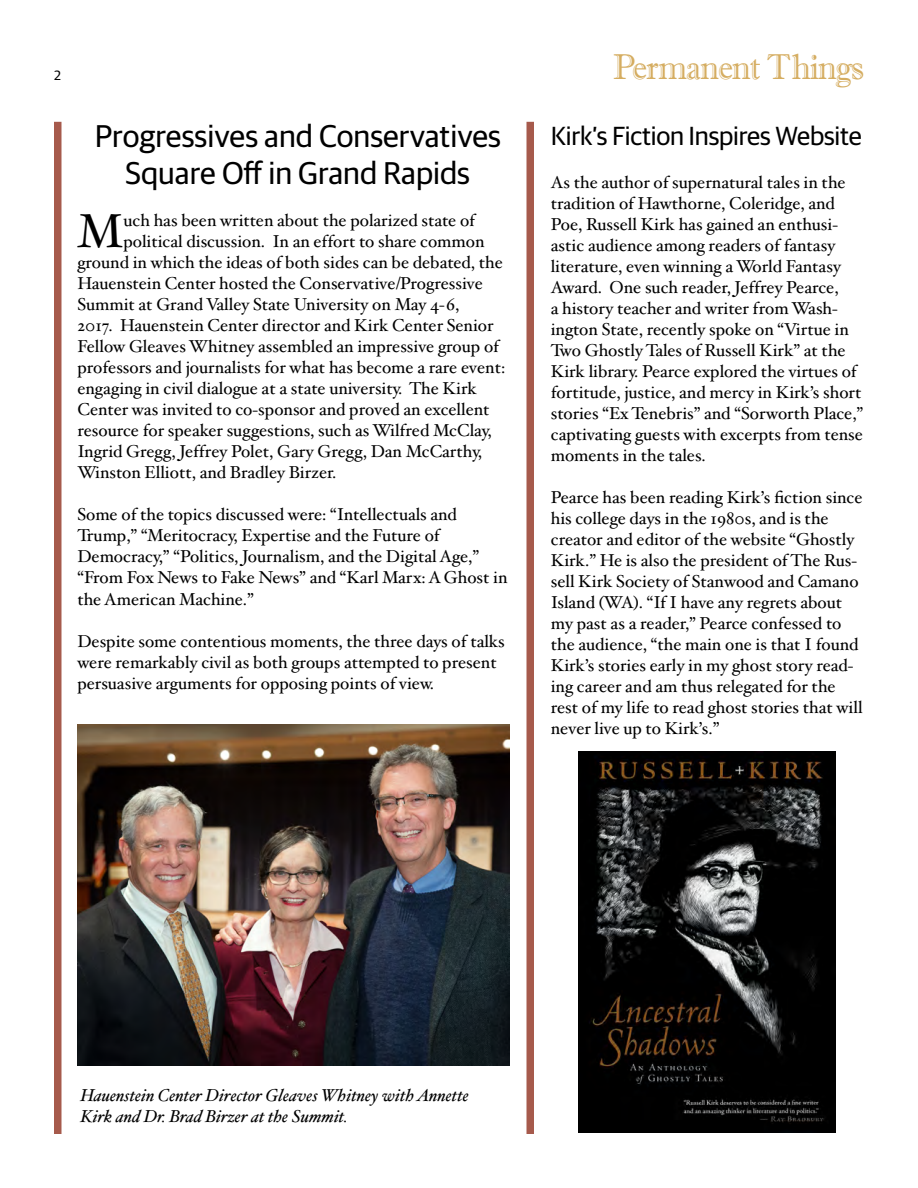
<style>
.page{position:relative;width:918px;height:1188px;background:#fff}
.page>*{position:absolute;margin:0;border:0;box-sizing:border-box;transform-origin:0 0}
.t1{font:47.7px "Hoefler Text";color:#000}
.t2{font:36px "Imprint MT Shadow";letter-spacing:-.03em;color:#d5ad61;scale:.92 1}
.t3{font:31.5px/37.8px "Guardian Sans";color:#000;text-align:center}
.t4{font:26.25px "Guardian Sans";letter-spacing:-.01em;color:#000}
.t5{font:17.25px/21px "Hoefler Text";color:#000}
.t6{font:italic 17.25px/21px "Hoefler Text";color:#000}
.t7{font:13.5px "Guardian Sans";color:#000}
</style>
<div class="page">
<div style="left:54px;top:122px;width:8px;height:1012px;background:#a65a4c"></div>
<img style="left:77px;top:725px;width:433px;height:340px">
<div style="left:526px;top:122px;width:8px;height:1012px;background:#a65a4c"></div>
<img style="left:579px;top:752px;width:256px;height:381px">
<p class="t7" style="left:54px;top:66px;width:8px">2</p>
<h3 class="t3" style="left:95px;top:114px;width:408px">Progressives and Conservatives<br>Square Off in Grand Rapids</h3>
<h1 class="t1" style="left:77px;top:203px;width:48px">M</h1>
<p class="t5" style="left:123px;top:210px;width:353px">uch has been written about the polarized state of</p>
<p class="t5" style="left:123px;top:231px;width:363px">political discussion. In an effort to share common</p>
<p class="t5" style="left:77px;top:252px;width:427px">ground in which the ideas of both sides can be debated, the</p>
<p class="t5" style="left:77px;top:273px;width:407px">Hauenstein Center hosted the Conservative/Progressive</p>
<p class="t5" style="left:77px;top:294px;width:383px">Summit at Grand Valley State University on May 4-6,</p>
<p class="t5" style="left:77px;top:315px;width:418px">2017. Hauenstein Center director and Kirk Center Senior</p>
<p class="t5" style="left:77px;top:336px;width:423px">Fellow Gleaves Whitney assembled an impressive group of</p>
<p class="t5" style="left:77px;top:357px;width:429px">professors and journalists for what has become a rare event:</p>
<p class="t5" style="left:77px;top:378px;width:401px">engaging in civil dialogue at a state university. The Kirk</p>
<p class="t5" style="left:77px;top:399px;width:414px">Center was invited to co-sponsor and proved an excellent</p>
<p class="t5" style="left:77px;top:420px;width:416px">resource for speaker suggestions, such as Wilfred McClay,</p>
<p class="t5" style="left:77px;top:441px;width:406px">Ingrid Gregg, Jeffrey Polet, Gary Gregg, Dan McCarthy,</p>
<p class="t5" style="left:77px;top:462px;width:261px">Winston Elliott, and Bradley Birzer.</p>
<p class="t5" style="left:77px;top:504px;width:432px">Some of the topics discussed were: “Intellectuals and Trump,” “Meritocracy, Expertise and the Future of Democracy,” “Politics, Journalism, and the Digital Age,” “From Fox News to Fake News” and “Karl Marx: A Ghost in the American Machine.”</p>
<p class="t5" style="left:77px;top:632px;width:429px">Despite some contentious moments, the three days of talks were remarkably civil as both groups attempted to present persuasive arguments for opposing points of view.</p>
<h2 class="t2" style="left:613px;top:46px;width:274px">Permanent Things</h2>
<h3 class="t4" style="left:551px;top:117px;width:312px">Kirk’s Fiction Inspires Website</h3>
<p class="t5" style="left:551px;top:172px;width:314px">As the author of supernatural tales in the tradition of Hawthorne, Coleridge, and Poe, Russell Kirk has gained an enthusi&shy;astic audience among readers of fantasy literature, even winning a World Fantasy Award. One such reader, Jeffrey Pearce,<br>a history teacher and writer from Wash&shy;ington State, recently spoke on “Virtue in Two Ghostly Tales of Russell Kirk” at the Kirk library. Pearce explored the virtues of fortitude, justice, and mercy in Kirk’s short stories “Ex Tenebris” and “Sorworth Place,” captivating guests with excerpts from tense moments in the tales.</p>
<p class="t5" style="left:551px;top:487px;width:313px">Pearce has been reading Kirk’s fiction since his college days in the 1980s, and is the creator and editor of the website “Ghostly Kirk.” He is also the president of The Rus&shy;sell Kirk Society of Stanwood and Camano Island (WA). “If I have any regrets about my past as a reader,” Pearce confessed to the audience, “the main one is that I found Kirk’s stories early in my ghost story read&shy;ing career and am thus relegated for the rest of my life to read ghost stories that will never live up to Kirk’s.”</p>
<p class="t6" style="left:80px;top:1085px;width:390px">Hauenstein Center Director Gleaves Whitney with Annette<br>Kirk and Dr. Brad Birzer at the Summit.</p>
</div>
